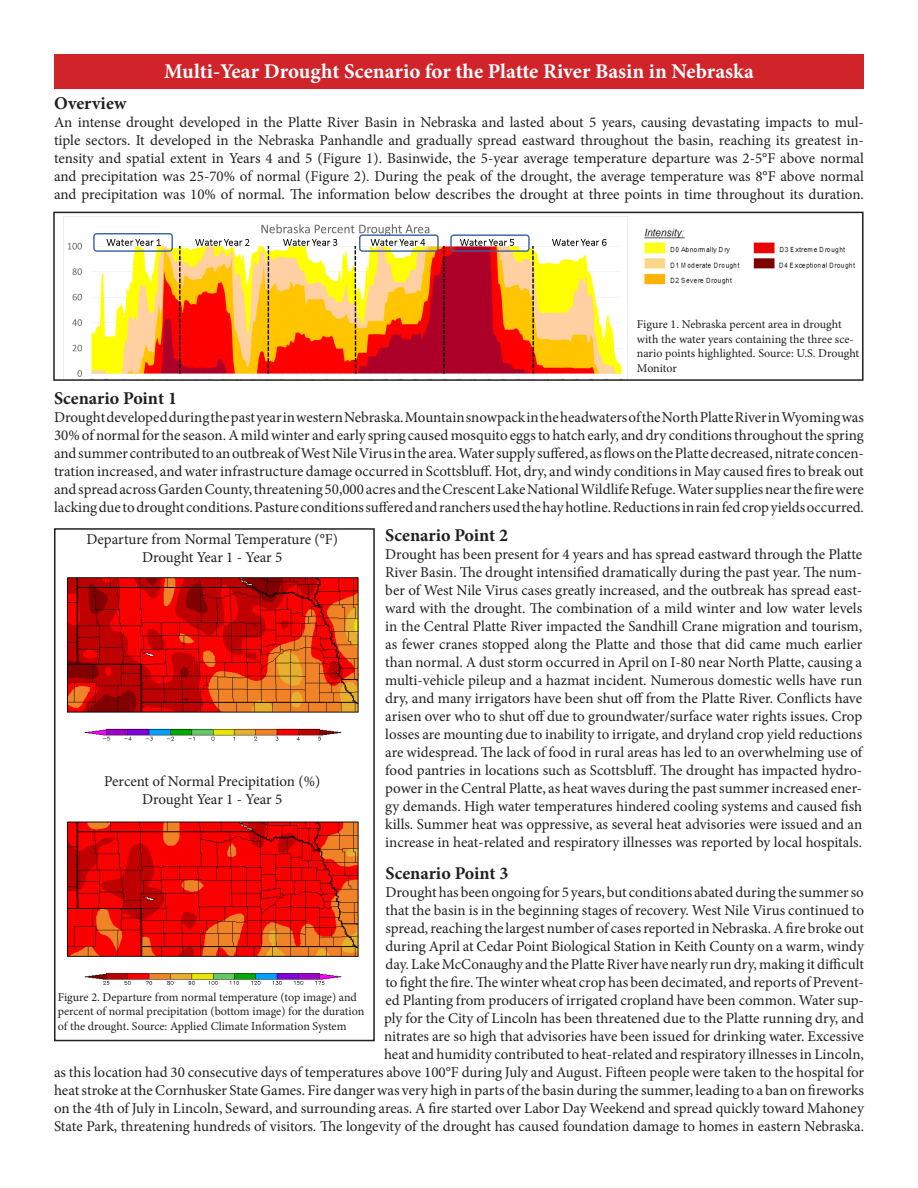
<style>
.page{position:relative;width:918px;height:1188px;background:#fff}
.page>*{position:absolute;margin:0;border:0;box-sizing:border-box;transform-origin:0 0}
.t1{font:700 21px "Minion Pro";letter-spacing:-.005em;color:#fff}
.t2{font:700 18px "Minion Pro";color:#231f20}
.t3{font:15px/18px "Minion Pro";letter-spacing:-.005em;color:#231f20;text-align:justify}
.t4{font:12px/14.4px "Minion Pro";letter-spacing:-.005em;color:#231f20}
</style>
<div class="page">
<img style="left:63px;top:217px;width:565px;height:161px">
<div style="left:54px;top:54px;width:810px;height:34px;background:#d1232a"></div>
<img style="left:66px;top:577px;width:293px;height:164px">
<img style="left:66px;top:821px;width:293px;height:164px">
<div style="left:54px;top:528px;width:321px;height:513px;border:2px solid #231f20"></div>
<img style="left:644px;top:228px;width:212px;height:57px">
<div style="left:53px;top:212px;width:811px;height:169px;border:2px solid #231f20"></div>
<p class="t1" style="left:164px;top:57px;width:591px">Multi-Year Drought Scenario for the Platte River Basin in Nebraska</p>
<p class="t2" style="left:54px;top:90px;width:74px">Overview</p>
<p class="t3" style="left:54px;top:113px;width:812px">An intense drought developed in the Platte River Basin in Nebraska and lasted about 5 years, causing devastating impacts to mul&shy;tiple sectors. It developed in the Nebraska Panhandle and gradually spread eastward throughout the basin, reaching its greatest in&shy;tensity and spatial extent in Years 4 and 5 (Figure 1). Basinwide, the 5-year average temperature departure was 2-5°F above normal and precipitation was 25-70% of normal (Figure 2). During the peak of the drought, the average temperature was 8°F above normal and precipitation was 10% of normal. The information below describes the drought at three points in time throughout its duration.</p>
<p class="t4" style="left:637px;top:317px;width:224px">Figure 1. Nebraska percent area in drought with the water years containing the three sce&shy;nario points highlighted. Source: U.S. Drought Monitor</p>
<p class="t2" style="left:54px;top:386px;width:125px">Scenario Point 1</p>
<p class="t3" style="left:54px;top:409px;width:812px">Drought developed during the past year in western Nebraska. Mountain snowpack in the headwaters of the North Platte River in Wyoming was 30% of normal for the season. A mild winter and early spring caused mosquito eggs to hatch early, and dry conditions throughout the spring and summer contributed to an outbreak of West Nile Virus in the area. Water supply suffered, as flows on the Platte decreased, nitrate concen&shy;tration increased, and water infrastructure damage occurred in Scottsbluff. Hot, dry, and windy conditions in May caused fires to break out and spread across Garden County, threatening 50,000 acres and the Crescent Lake National Wildlife Refuge. Water supplies near the fire were lacking due to drought conditions. Pasture conditions suffered and ranchers used the hay hotline. Reductions in rain fed crop yields occurred.</p>
<p class="t2" style="left:385px;top:523px;width:125px">Scenario Point 2</p>
<p class="t3" style="left:385px;top:546px;width:479px">Drought has been present for 4 years and has spread eastward through the Platte River Basin. The drought intensified dramatically during the past year. The num&shy;ber of West Nile Virus cases greatly increased, and the outbreak has spread east&shy;ward with the drought. The combination of a mild winter and low water levels in the Central Platte River impacted the Sandhill Crane migration and tourism, as fewer cranes stopped along the Platte and those that did came much earlier than normal. A dust storm occurred in April on I-80 near North Platte, causing a multi-vehicle pileup and a hazmat incident. Numerous domestic wells have run dry, and many irrigators have been shut off from the Platte River. Conflicts have arisen over who to shut off due to groundwater/surface water rights issues. Crop losses are mounting due to inability to irrigate, and dryland crop yield reductions are widespread. The lack of food in rural areas has led to an overwhelming use of food pantries in locations such as Scottsbluff. The drought has impacted hydro&shy;power in the Central Platte, as heat waves during the past summer increased ener&shy;gy demands. High water temperatures hindered cooling systems and caused fish kills. Summer heat was oppressive, as several heat advisories were issued and an increase in heat-related and respiratory illnesses was reported by local hospitals.</p>
<p class="t2" style="left:386px;top:861px;width:125px">Scenario Point 3</p>
<p class="t3" style="left:54px;top:883px;width:812px;text-align:right">Drought has been ongoing for 5 years, but conditions abated during the summer so<br>that the basin is in the beginning stages of recovery. West Nile Virus continued to<br>spread, reaching the largest number of cases reported in Nebraska. A fire broke out<br>during April at Cedar Point Biological Station in Keith County on a warm, windy<br>day. Lake McConaughy and the Platte River have nearly run dry, making it difficult<br>to fight the fire. The winter wheat crop has been decimated, and reports of Prevent-<br>ed Planting from producers of irrigated cropland have been common. Water sup-<br>ply for the City of Lincoln has been threatened due to the Platte running dry, and<br>nitrates are so high that advisories have been issued for drinking water. Excessive<br>heat and humidity contributed to heat-related and respiratory illnesses in Lincoln,<br>as this location had 30 consecutive days of temperatures above 100°F during July and August. Fifteen people were taken to the hospital for heat stroke at the Cornhusker State Games. Fire danger was very high in parts of the basin during the summer, leading to a ban on fireworks on the 4th of July in Lincoln, Seward, and surrounding areas. A fire started over Labor Day Weekend and spread quickly toward Mahoney State Park, threatening hundreds of visitors. The longevity of the drought has caused foundation damage to homes in eastern Nebraska.</p>
<p class="t3" style="left:86px;top:530px;width:253px">Departure from Normal Temperature (°F)</p>
<p class="t3" style="left:142px;top:548px;width:142px">Drought Year 1 - Year 5</p>
<p class="t3" style="left:104px;top:772px;width:217px">Percent of Normal Precipitation (%)</p>
<p class="t3" style="left:142px;top:790px;width:142px">Drought Year 1 - Year 5</p>
<p class="t4" style="left:58px;top:990px;width:308px">Figure 2. Departure from normal temperature (top image) and percent of normal precipitation (bottom image) for the duration of the drought. Source: Applied Climate Information System</p>
</div>
